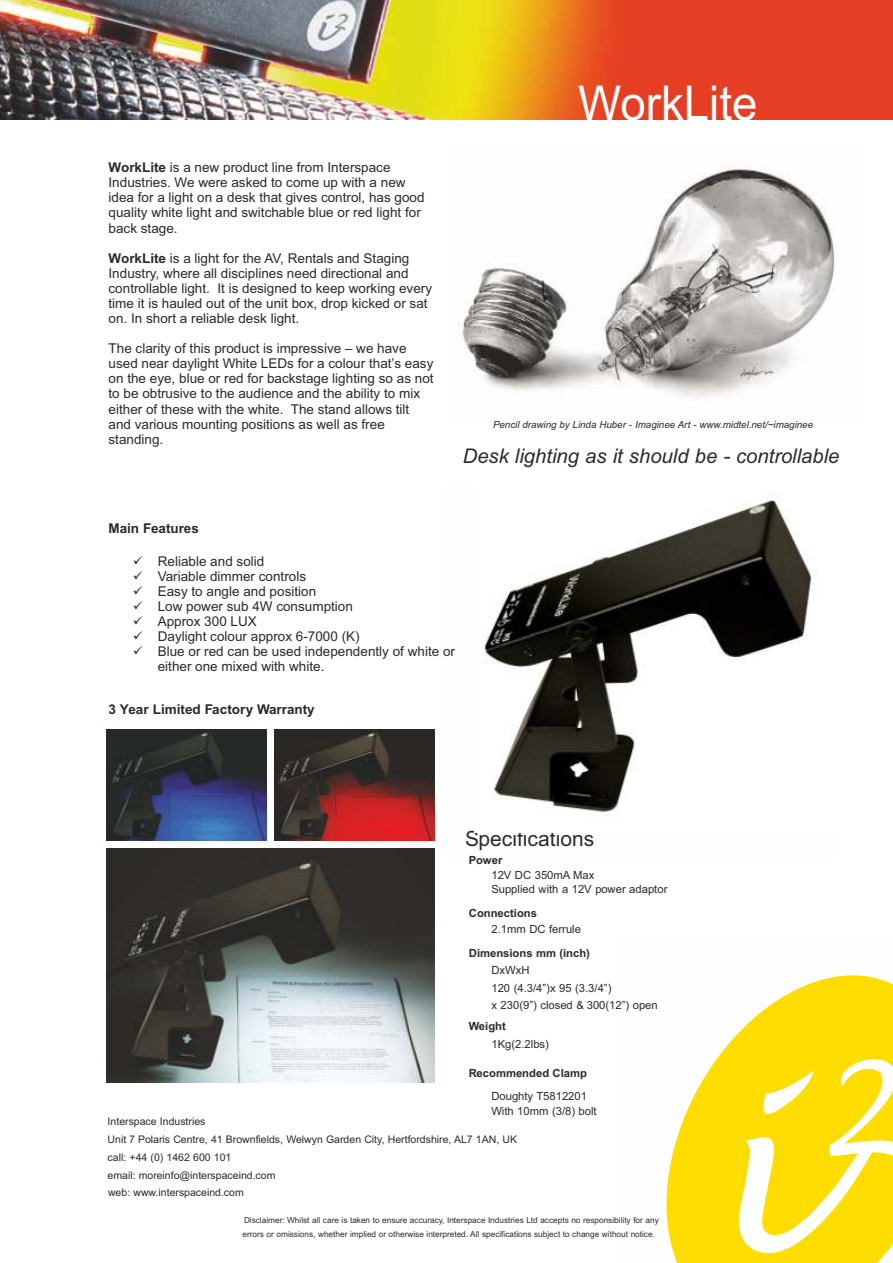
<style>
.page{position:relative;width:893px;height:1263px;background:#fff}
.page>*{position:absolute;margin:0;border:0;box-sizing:border-box;transform-origin:0 0}
.t1{font:48px "Arial";color:#fefefe;scale:.95 1}
.t2{font:21px "Arial";color:#2b2a29}
.t3{font:italic 20.25px "Arial";color:#2b2a29}
.t4{font:13.5px/15.1px "Arial";color:#2b2a29}
.t5{font:700 13.5px "Arial";color:#2b2a29}
.t6{font:11.25px/17.5px "Arial";color:#2b2a29}
.t7{font:700 11.25px "Arial";color:#2b2a29}
.t8{font:10.5px/18px "Arial";color:#2b2a29}
.t9{font:italic 9.75px "Arial";color:#2b2a29}
.t10{font:8.25px/13.5px "Arial";color:#2b2a29}
.s1{font-weight:700}
</style>
<div class="page">
<svg style="left:666px;top:975px;width:227px;height:288px;fill:#fd0"></svg>
<img style="left:0;top:0;width:892px;height:119px">
<img style="left:106px;top:849px;width:329px;height:233px">
<img style="left:106px;top:729px;width:160px;height:111px">
<img style="left:274px;top:729px;width:160px;height:111px">
<img style="left:462px;top:164px;width:373px;height:234px">
<img style="left:483px;top:494px;width:334px;height:322px">
<p class="t4" style="left:109px;top:161px;width:317px"><span class="s1">WorkLite</span> is a new product line from Interspace Industries. We were asked to come up with a new idea for a light on a desk that gives control, has good quality white light and switchable blue or red light for back stage.</p>
<p class="t4" style="left:109px;top:252px;width:325px"><span class="s1">WorkLite</span> is a light for the AV, Rentals and Staging Industry, where all disciplines need directional and controllable light. It is designed to keep working every time it is hauled out of the unit box, drop kicked or sat on. In short a reliable desk light.</p>
<p class="t4" style="left:109px;top:342px;width:326px">The clarity of this product is impressive – we have used near daylight White LEDs for a colour that’s easy on the eye, blue or red for backstage lighting so as not to be obtrusive to the audience and the ability to mix either of these with the white. The stand allows tilt and various mounting positions as well as free standing.</p>
<h1 class="t1" style="left:578px;top:85px;width:190px">WorkLite</h1>
<p class="t9" style="left:493px;top:421px;width:321px">Pencil drawing by Linda Huber - Imaginee Art - www.midtel.net/~imaginee</p>
<h3 class="t3" style="left:462px;top:448px;width:378px">Desk lighting as it should be - controllable</h3>
<p class="t5" style="left:108px;top:523px;width:92px">Main Features</p>
<p class="t4" style="left:133px;top:554px;width:133px">✓ Reliable and solid</p>
<p class="t4" style="left:133px;top:570px;width:175px">✓ Variable dimmer controls</p>
<p class="t4" style="left:133px;top:585px;width:185px">✓ Easy to angle and position</p>
<p class="t4" style="left:133px;top:600px;width:222px">✓ Low power sub 4W consumption</p>
<p class="t4" style="left:133px;top:615px;width:126px">✓ Approx 300 LUX</p>
<p class="t4" style="left:133px;top:630px;width:228px">✓ Daylight colour approx 6-7000 (K)</p>
<p class="t4" style="left:158px;top:645px;width:299px;text-indent:-25px">✓ Blue or red can be used independently of white or either one mixed with white.</p>
<p class="t5" style="left:108px;top:704px;width:208px">3 Year Limited Factory Warranty</p>
<h2 class="t2" style="left:465px;top:831px;width:131px">Specifications</h2>
<p class="t7" style="left:469px;top:856px;width:35px">Power</p>
<p class="t6" style="left:491px;top:869px;width:177px;line-height:14px">12V DC 350mA Max<br>Supplied with a 12V power adaptor</p>
<p class="t7" style="left:469px;top:909px;width:70px">Connections</p>
<p class="t6" style="left:491px;top:921px;width:91px">2.1mm DC ferrule</p>
<p class="t7" style="left:469px;top:949px;width:123px">Dimensions mm (inch)</p>
<p class="t6" style="left:491px;top:962px;width:168px">DxWxH<br>120 (4.3/4”)x 95 (3.3/4”)<br>x 230(9”) closed &amp; 300(12”) open</p>
<p class="t7" style="left:469px;top:1022px;width:38px">Weight</p>
<p class="t6" style="left:491px;top:1036px;width:59px">1Kg(2.2lbs)</p>
<p class="t7" style="left:469px;top:1068px;width:120px">Recommended Clamp</p>
<p class="t6" style="left:491px;top:1089px;width:107px;line-height:15.3px">Doughty T5812201<br>With 10mm (3/8) bolt</p>
<p class="t8" style="left:108px;top:1114px;width:411px">Interspace Industries<br>Unit 7 Polaris Centre, 41 Brownfields, Welwyn Garden City, Hertfordshire, AL7 1AN, UK call: +44 (0) 1462 600 101<br>email: moreinfo@interspaceind.com</p>
<p class="t8" style="left:108px;top:1184px;width:137px">web: www.interspaceind.com</p>
<p class="t10" style="left:242px;top:1215px;width:417px">Disclaimer: Whilst all care is taken to ensure accuracy, Interspace Industries Ltd accepts no responsibility for any errors or omissions, whether implied or otherwise interpreted. All specifications subject to change without notice.</p>
</div>
